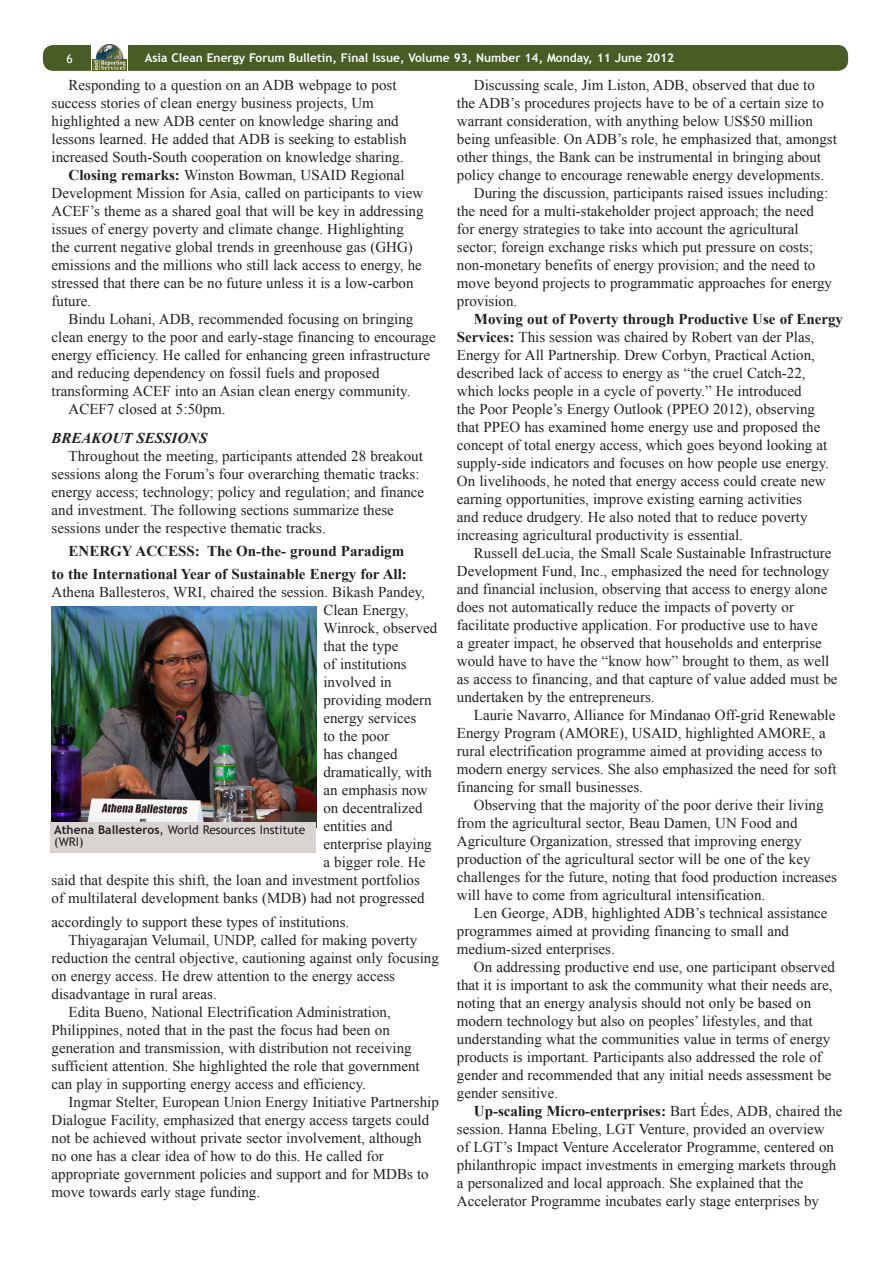
<style>
.page{position:relative;width:893px;height:1263px;background:#fff}
.page>*{position:absolute;margin:0;border:0;box-sizing:border-box;transform-origin:0 0}
.ENB_-_Body{font:15px/18px "Times New Roman";color:#231f20}
.ENB_-_Body-2{font:700 15px/23.4px "Times New Roman";color:#231f20;text-align:right}
.ENB_-_Headline_3{font:italic 700 15px "Times New Roman";color:#231f20}
.t1{font:700 12px "Trebuchet MS";color:#fbfdfe}
.Image_caption{font:12px/12px "Trebuchet MS";color:#231f20}
.t2{font:12px "Trebuchet MS";color:#fff}
.s1{font-weight:700}
</style>
<div class="page">
<div style="left:43px;top:45px;width:805px;height:26px;background:#485c26;border-radius:10px"></div>
<div style="left:91px;top:44px;width:37px;height:27px;background:#fff"></div>
<img style="left:92px;top:45px;width:35px;height:26px">
<img style="left:52px;top:606px;width:265px;height:221px">
<div style="left:50px;top:822px;width:265px;height:31px;background:#d7d4d2"></div>
<p class="t2" style="left:67px;top:51px;width:8px">6</p>
<p class="t1" style="left:145px;top:50px;width:531px">Asia Clean Energy Forum Bulletin, Final Issue, Volume 93, Number 14, Monday, 11 June 2012</p>
<p class="ENB_-_Body" style="left:52px;top:76px;width:356px;text-indent:17px">Responding to a question on an ADB webpage to post success stories of clean energy business projects, Um highlighted a new ADB center on knowledge sharing and lessons learned. He added that ADB is seeking to establish increased South-South cooperation on knowledge sharing.</p>
<p class="ENB_-_Body" style="left:52px;top:166px;width:373px;text-indent:17px"><span class="s1">Closing remarks:</span> Winston Bowman, USAID Regional Development Mission for Asia, called on participants to view ACEF’s theme as a shared goal that will be key in addressing issues of energy poverty and climate change. Highlighting the current negative global trends in greenhouse gas (GHG) emissions and the millions who still lack access to energy, he stressed that there can be no future unless it is a low-carbon future.</p>
<p class="ENB_-_Body" style="left:52px;top:310px;width:386px;text-indent:17px">Bindu Lohani, ADB, recommended focusing on bringing clean energy to the poor and early-stage financing to encourage energy efficiency. He called for enhancing green infrastructure and reducing dependency on fossil fuels and proposed transforming ACEF into an Asian clean energy community.</p>
<p class="ENB_-_Body" style="left:69px;top:400px;width:158px">ACEF7 closed at 5:50pm.</p>
<p class="ENB_-_Headline_3" style="left:52px;top:427px;width:157px">BREAKOUT SESSIONS</p>
<p class="ENB_-_Body" style="left:52px;top:446px;width:374px;text-indent:17px">Throughout the meeting, participants attended 28 breakout sessions along the Forum’s four overarching thematic tracks: energy access; technology; policy and regulation; and finance and investment. The following sections summarize these sessions under the respective thematic tracks.</p>
<p class="ENB_-_Body-2" style="left:52px;top:539px;width:357px">ENERGY ACCESS: The On-the- ground Paradigm<br>to the International Year of Sustainable Energy for All:</p>
<p class="ENB_-_Body" style="left:52px;top:583px;width:375px">Athena Ballesteros, WRI, chaired the session. Bikash Pandey,</p>
<p class="ENB_-_Body" style="left:323px;top:601px;width:86px">Clean Energy,</p>
<p class="ENB_-_Body" style="left:323px;top:619px;width:115px">Winrock, observed</p>
<p class="ENB_-_Body" style="left:323px;top:637px;width:76px">that the type</p>
<p class="ENB_-_Body" style="left:323px;top:655px;width:85px">of institutions</p>
<p class="ENB_-_Body" style="left:323px;top:673px;width:70px">involved in</p>
<p class="ENB_-_Body" style="left:323px;top:691px;width:110px">providing modern</p>
<p class="ENB_-_Body" style="left:323px;top:709px;width:94px">energy services</p>
<p class="ENB_-_Body" style="left:323px;top:727px;width:67px">to the poor</p>
<p class="ENB_-_Body" style="left:323px;top:745px;width:76px">has changed</p>
<p class="ENB_-_Body" style="left:323px;top:763px;width:110px">dramatically, with</p>
<p class="ENB_-_Body" style="left:323px;top:781px;width:106px">an emphasis now</p>
<p class="ENB_-_Body" style="left:323px;top:799px;width:101px">on decentralized</p>
<p class="ENB_-_Body" style="left:323px;top:817px;width:71px">entities and</p>
<p class="ENB_-_Body" style="left:323px;top:835px;width:110px">enterprise playing</p>
<p class="ENB_-_Body" style="left:323px;top:853px;width:103px">a bigger role. He</p>
<p class="ENB_-_Body" style="left:52px;top:871px;width:370px">said that despite this shift, the loan and investment portfolios</p>
<p class="ENB_-_Body" style="left:52px;top:889px;width:374px">of multilateral development banks (MDB) had not progressed</p>
<p class="ENB_-_Body" style="left:52px;top:912px;width:299px">accordingly to support these types of institutions.</p>
<p class="ENB_-_Body" style="left:52px;top:930px;width:389px;text-indent:17px">Thiyagarajan Velumail, UNDP, called for making poverty reduction the central objective, cautioning against only focusing on energy access. He drew attention to the energy access disadvantage in rural areas.</p>
<p class="ENB_-_Body" style="left:52px;top:1002px;width:370px;text-indent:17px">Edita Bueno, National Electrification Administration, Philippines, noted that in the past the focus had been on generation and transmission, with distribution not receiving sufficient attention. She highlighted the role that government can play in supporting energy access and efficiency.</p>
<p class="ENB_-_Body" style="left:52px;top:1092px;width:389px;text-indent:17px">Ingmar Stelter, European Union Energy Initiative Partnership Dialogue Facility, emphasized that energy access targets could not be achieved without private sector involvement, although no one has a clear idea of how to do this. He called for appropriate government policies and support and for MDBs to move towards early stage funding.</p>
<p class="ENB_-_Body" style="left:457px;top:76px;width:381px;text-indent:17px">Discussing scale, Jim Liston, ADB, observed that due to<br>the ADB’s procedures projects have to be of a certain size to warrant consideration, with anything below US$50 million being unfeasible. On ADB’s role, he emphasized that, amongst other things, the Bank can be instrumental in bringing about policy change to encourage renewable energy developments.</p>
<p class="ENB_-_Body" style="left:457px;top:184px;width:377px;text-indent:17px">During the discussion, participants raised issues including: the need for a multi-stakeholder project approach; the need for energy strategies to take into account the agricultural sector; foreign exchange risks which put pressure on costs; non-monetary benefits of energy provision; and the need to move beyond projects to programmatic approaches for energy provision.</p>
<p class="ENB_-_Body" style="left:457px;top:310px;width:388px;text-indent:17px"><span class="s1">Moving out of Poverty through Productive Use of Energy Services:</span> This session was chaired by Robert van der Plas, Energy for All Partnership. Drew Corbyn, Practical Action, described lack of access to energy as “the cruel Catch-22, which locks people in a cycle of poverty.” He introduced<br>the Poor People’s Energy Outlook (PPEO 2012), observing<br>that PPEO has examined home energy use and proposed the concept of total energy access, which goes beyond looking at supply-side indicators and focuses on how people use energy.<br>On livelihoods, he noted that energy access could create new earning opportunities, improve existing earning activities<br>and reduce drudgery. He also noted that to reduce poverty increasing agricultural productivity is essential.</p>
<p class="ENB_-_Body" style="left:457px;top:544px;width:382px;text-indent:17px">Russell deLucia, the Small Scale Sustainable Infrastructure Development Fund, Inc., emphasized the need for technology and financial inclusion, observing that access to energy alone does not automatically reduce the impacts of poverty or facilitate productive application. For productive use to have<br>a greater impact, he observed that households and enterprise would have to have the “know how” brought to them, as well as access to financing, and that capture of value added must be undertaken by the entrepreneurs.</p>
<p class="ENB_-_Body" style="left:457px;top:706px;width:381px;text-indent:17px">Laurie Navarro, Alliance for Mindanao Off-grid Renewable Energy Program (AMORE), USAID, highlighted AMORE, a rural electrification programme aimed at providing access to modern energy services. She also emphasized the need for soft financing for small businesses.</p>
<p class="ENB_-_Body" style="left:457px;top:796px;width:381px;text-indent:17px">Observing that the majority of the poor derive their living from the agricultural sector, Beau Damen, UN Food and Agriculture Organization, stressed that improving energy production of the agricultural sector will be one of the key challenges for the future, noting that food production increases will have to come from agricultural intensification.</p>
<p class="ENB_-_Body" style="left:457px;top:904px;width:372px;text-indent:17px">Len George, ADB, highlighted ADB’s technical assistance programmes aimed at providing financing to small and medium-sized enterprises.</p>
<p class="ENB_-_Body" style="left:457px;top:958px;width:379px;text-indent:17px">On addressing productive end use, one participant observed that it is important to ask the community what their needs are, noting that an energy analysis should not only be based on modern technology but also on peoples’ lifestyles, and that understanding what the communities value in terms of energy products is important. Participants also addressed the role of gender and recommended that any initial needs assessment be gender sensitive.</p>
<p class="ENB_-_Body" style="left:457px;top:1102px;width:387px;text-indent:17px"><span class="s1">Up-scaling Micro-enterprises:</span> Bart Édes, ADB, chaired the session. Hanna Ebeling, LGT Venture, provided an overview<br>of LGT’s Impact Venture Accelerator Programme, centered on philanthropic impact investments in emerging markets through a personalized and local approach. She explained that the Accelerator Programme incubates early stage enterprises by</p>
<p class="Image_caption" style="left:54px;top:824px;width:252px"><span class="s1">Athena Ballesteros</span>, World Resources Institute (WRI)</p>
</div>
